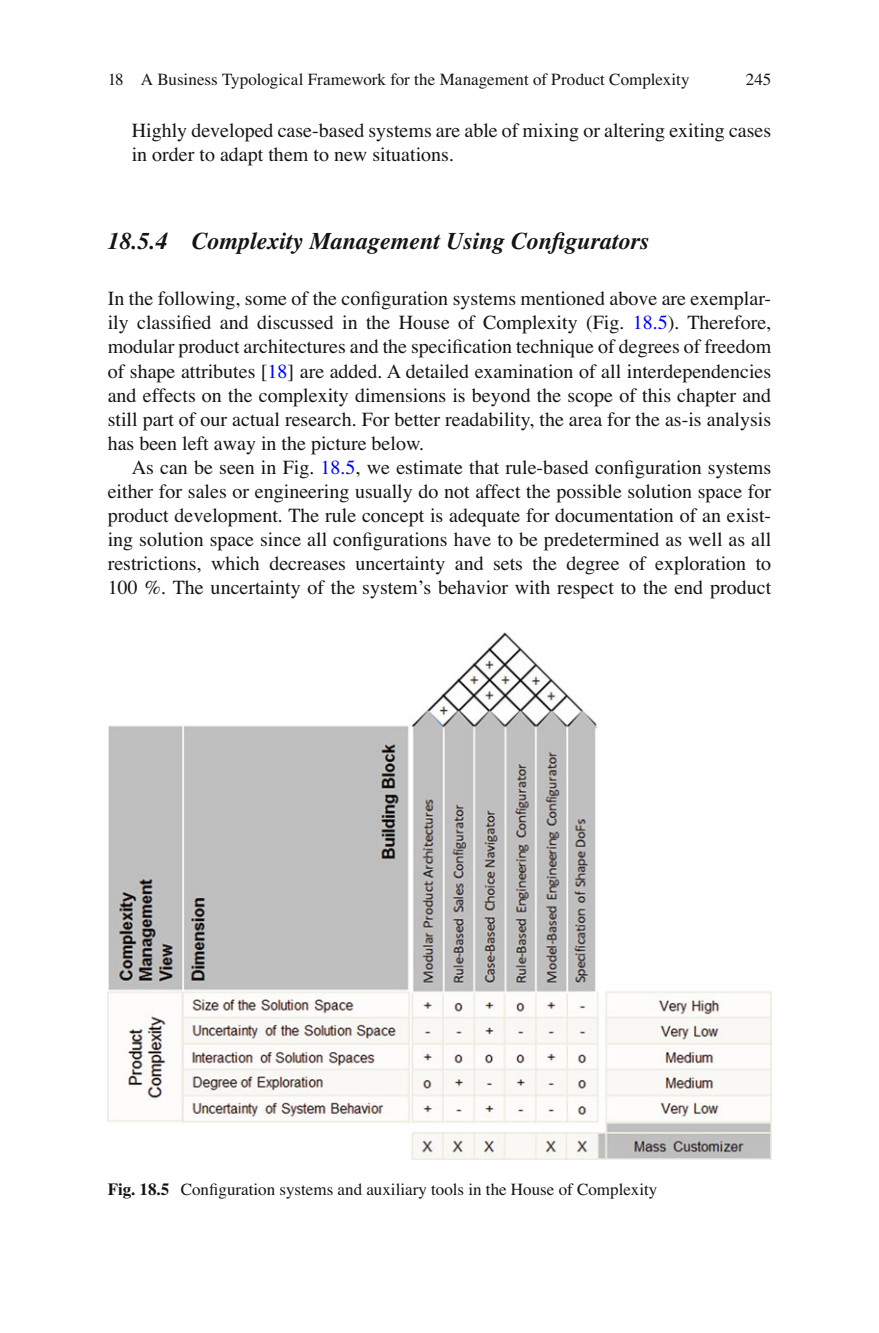
<style>
.page{position:relative;width:879px;height:1333px;background:#fff}
.page>*{position:absolute;margin:0;border:0;box-sizing:border-box;transform-origin:0 0}
.t1{font:italic 700 24px "Bnffvp Times";color:#131413}
.t2{font:20px/24px "Hfjyqt Times";color:#131413;text-align:justify}
.t3{font:17px "Hfjyqt Times";color:#131413}
.s1{color:#00f}
.s2{font-family:"Pdkltw Times";font-weight:700}
</style>
<div class="page">
<img style="left:108px;top:633px;width:663px;height:525px">
<p class="t3" style="left:746px;top:73px;width:27px">245</p>
<p class="t2" style="left:132px;top:120px;width:641px">Highly developed case-based systems are able of mixing or altering exiting cases in order to adapt them to new situations.</p>
<p class="t3" style="left:108px;top:73px;width:583px">18 A Business Typological Framework for the Management of Product Complexity</p>
<p class="t1" style="left:108px;top:233px;width:544px">18.5.4 Complexity Management Using Configurators</p>
<p class="t2" style="left:108px;top:288px;width:665px">In the following, some of the configuration systems mentioned above are exemplar&shy;ily classified and discussed in the House of Complexity (Fig. <span class="s1">18.5</span> ). Therefore, modular product architectures and the specification technique of degrees of freedom of shape attributes [ <span class="s1">18</span> ] are added. A detailed examination of all interdependencies and effects on the complexity dimensions is beyond the scope of this chapter and still part of our actual research. For better readability, the area for the as-is analysis has been left away in the picture below.</p>
<p class="t2" style="left:108px;top:456px;width:665px;text-indent:24px">As can be seen in Fig. <span class="s1">18.5</span> , we estimate that rule-based configuration systems either for sales or engineering usually do not affect the possible solution space for product development. The rule concept is adequate for documentation of an exist&shy;ing solution space since all configurations have to be predetermined as well as all restrictions, which decreases uncertainty and sets the degree of exploration to 100 %. The uncertainty of the system’s behavior with respect to the end product</p>
<p class="t3" style="left:108px;top:1182px;width:551px"><span class="s2">Fig. 18.5</span> Configuration systems and auxiliary tools in the House of Complexity</p>
</div>
